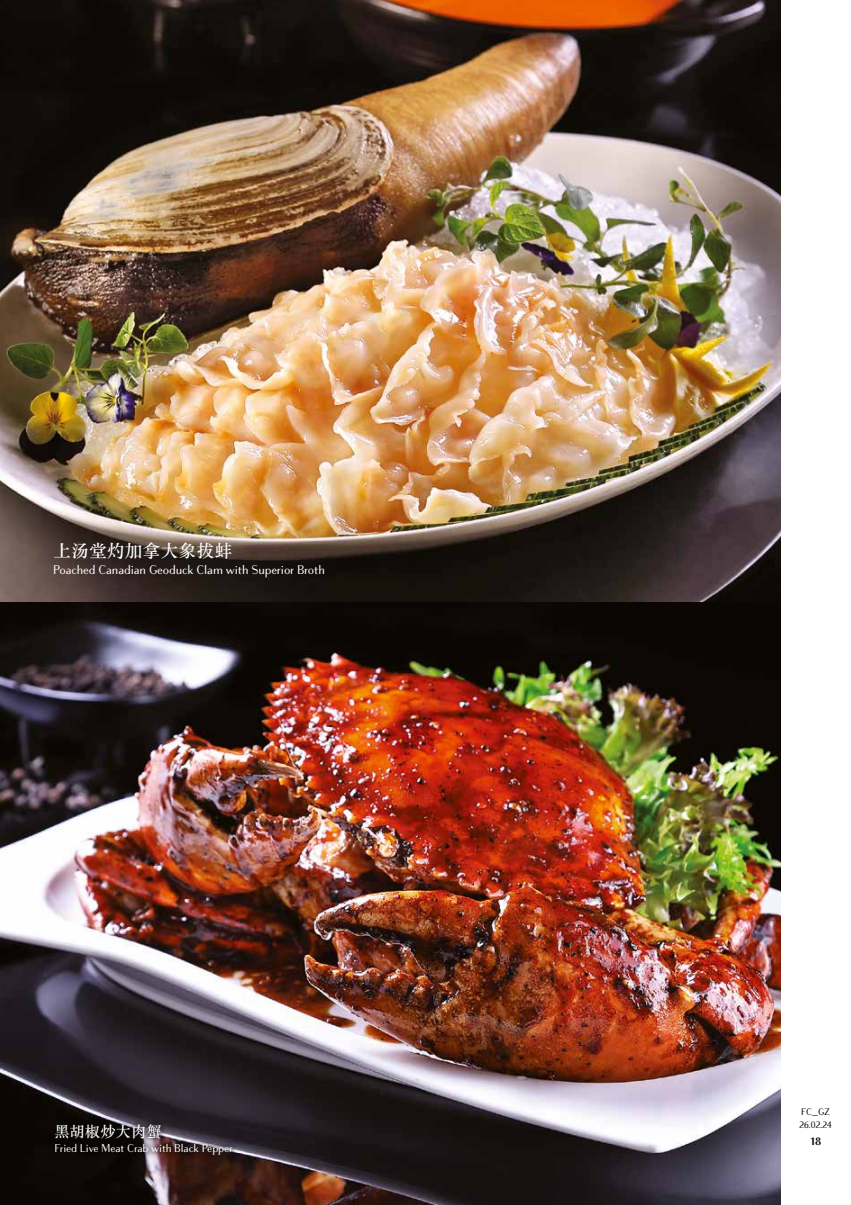
<style>
.page{position:relative;width:851px;height:1205px;background:#fff}
.page>*{position:absolute;margin:0;border:0;box-sizing:border-box;transform-origin:0 0}
.t1{font:17.5px "ST Songti SC Bold";letter-spacing:.025em;color:#fff}
.t2{font:15px "ST Songti SC Bold";letter-spacing:.025em;color:#fff}
.t3{font:12.5px "Bodoni Sans Text";color:#fff}
.t4{font:11.25px "Bodoni Sans Text";color:#fff}
.t5{font:700 10.62px "Bodoni Sans Text";color:#000}
.t6{font:9.38px/13.8px "Bodoni Sans Text";color:#000}
</style>
<div class="page">
<img style="left:0;top:0;width:780px;height:1205px">
<svg style="left:48px;top:1117px;width:192px;height:45px;background:#2a2124"></svg>
<h1 class="t1" style="left:53px;top:540px;width:180px">上汤堂灼加拿大象拔蚌</h1>
<p class="t3" style="left:53px;top:562px;width:273px">Poached Canadian Geoduck Clam with Superior Broth</p>
<p class="t2" style="left:54px;top:1121px;width:109px">黑胡椒炒大肉蟹</p>
<p class="t4" style="left:54px;top:1141px;width:180px">Fried Live Meat Crab with Black Pepper</p>
<p class="t6" style="left:799px;top:1104px;width:34px">FC_GZ<br>26.02.24</p>
<p class="t5" style="left:809px;top:1135px;width:13px">18</p>
</div>
